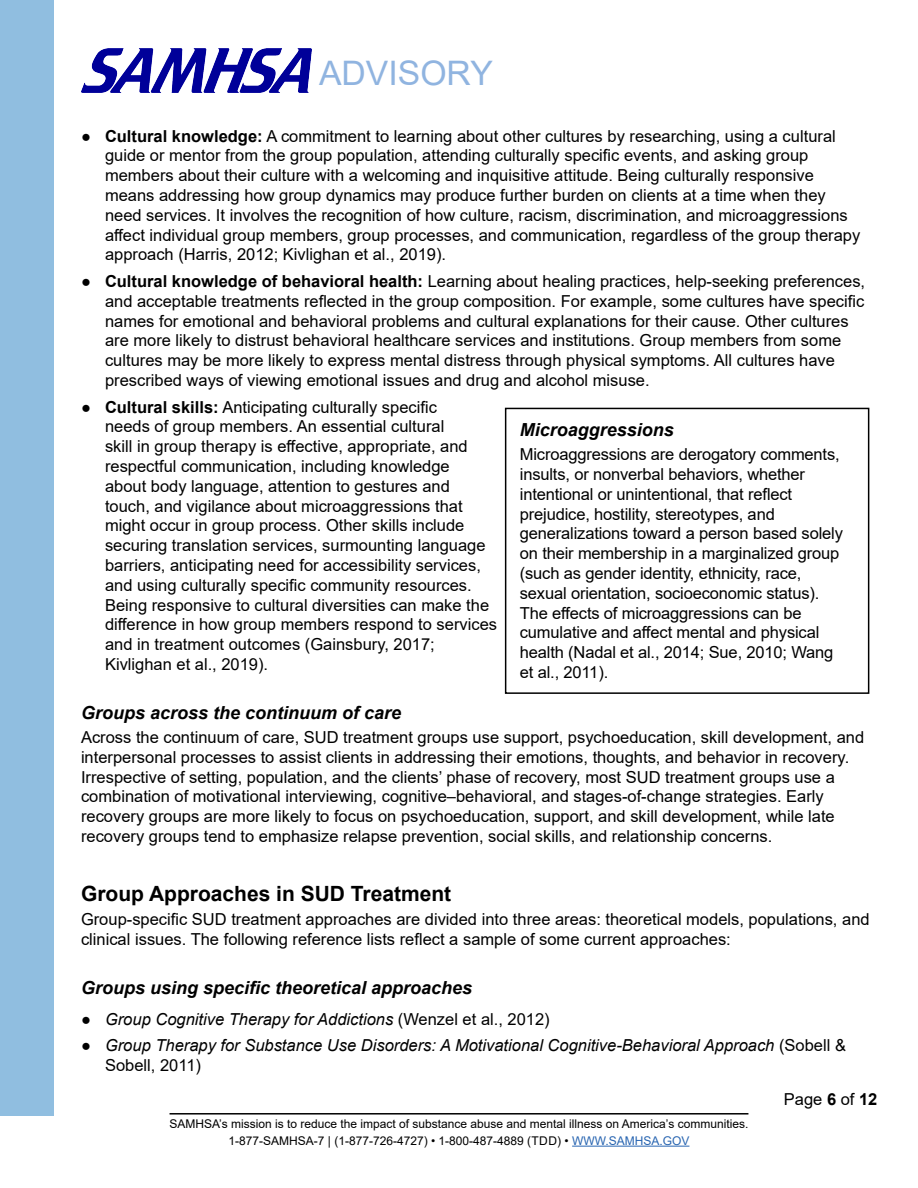
<style>
.page{position:relative;width:918px;height:1188px;background:#fff}
.page>*{position:absolute;margin:0;border:0;box-sizing:border-box;transform-origin:0 0}
.t1{font:33.75px "Arial";color:#90b4e0}
.head_1{font:700 21px "Arial";color:#000}
.head_2{font:italic 700 18px "Arial";color:#000}
.box_title{font:italic 700 18px "Arial";color:#000}
.Body{font:16.5px/19.8px "Arial";color:#000}
.box_text_no_italics{font:16.5px/19.8px "Arial";letter-spacing:-.01em;color:#000}
.t2{font:italic 16.5px/19.8px "Arial";color:#000}
.t3{font:12px/16.8px "Arial";color:#000;text-align:center}
.s1{font-weight:700}
.s2{font-weight:700;font-style:normal}
.s3{font-style:normal}
.s4{color:#2865b1}
</style>
<div class="page">
<div style="left:0;top:0;width:54px;height:1115px;background:#90bee0"></div>
<img style="left:82px;top:49px;width:229px;height:44px">
<hr style="left:170px;top:1113px;width:578px;height:2px;background:#000">
<hr style="left:572px;top:1146px;width:117px;height:1px;background:#2865b1">
<div style="left:505px;top:408px;width:364px;height:286px;border:2px solid #000"></div>
<h1 class="t1" style="left:319px;top:50px;width:175px">ADVISORY</h1>
<p class="Body" style="left:105px;top:126px;width:757px;text-indent:-24px"><span class="s1">● Cultural knowledge:</span> A commitment to learning about other cultures by researching, using a cultural guide or mentor from the group population, attending culturally specific events, and asking group members about their culture with a welcoming and inquisitive attitude. Being culturally responsive means addressing how group dynamics may produce further burden on clients at a time when they need services. It involves the recognition of how culture, racism, discrimination, and microaggressions affect individual group members, group processes, and communication, regardless of the group therapy approach (Harris, 2012; Kivlighan et al., 2019).</p>
<p class="Body" style="left:105px;top:271px;width:762px;text-indent:-24px"><span class="s1">● Cultural knowledge of behavioral health:</span> Learning about healing practices, help-seeking preferences, and acceptable treatments reflected in the group composition. For example, some cultures have specific names for emotional and behavioral problems and cultural explanations for their cause. Other cultures are more likely to distrust behavioral healthcare services and institutions. Group members from some cultures may be more likely to express mental distress through physical symptoms. All cultures have prescribed ways of viewing emotional issues and drug and alcohol misuse.</p>
<p class="Body" style="left:105px;top:397px;width:394px;text-indent:-24px"><span class="s1">● Cultural skills:</span> Anticipating culturally specific<br>needs of group members. An essential cultural<br>skill in group therapy is effective, appropriate, and respectful communication, including knowledge<br>about body language, attention to gestures and touch, and vigilance about microaggressions that might occur in group process. Other skills include securing translation services, surmounting language barriers, anticipating need for accessibility services, and using culturally specific community resources.<br>Being responsive to cultural diversities can make the difference in how group members respond to services and in treatment outcomes (Gainsbury, 2017; Kivlighan et al., 2019).</p>
<p class="head_2" style="left:81px;top:700px;width:322px">Groups across the continuum of care</p>
<p class="Body" style="left:81px;top:727px;width:785px">Across the continuum of care, SUD treatment groups use support, psychoeducation, skill development, and interpersonal processes to assist clients in addressing their emotions, thoughts, and behavior in recovery.<br>Irrespective of setting, population, and the clients’ phase of recovery, most SUD treatment groups use a combination of motivational interviewing, cognitive–behavioral, and stages-of-change strategies. Early recovery groups are more likely to focus on psychoeducation, support, and skill development, while late recovery groups tend to emphasize relapse prevention, social skills, and relationship concerns.</p>
<p class="box_title" style="left:520px;top:417px;width:156px">Microaggressions</p>
<p class="box_text_no_italics" style="left:520px;top:444px;width:325px">Microaggressions are derogatory comments, insults, or nonverbal behaviors, whether intentional or unintentional, that reflect prejudice, hostility, stereotypes, and generalizations toward a person based solely on their membership in a marginalized group (such as gender identity, ethnicity, race, sexual orientation, socioeconomic status).<br>The effects of microaggressions can be cumulative and affect mental and physical health (Nadal et al., 2014; Sue, 2010; Wang et al., 2011).</p>
<p class="head_1" style="left:81px;top:879px;width:372px">Group Approaches in SUD Treatment</p>
<p class="Body" style="left:81px;top:909px;width:790px">Group-specific SUD treatment approaches are divided into three areas: theoretical models, populations, and clinical issues. The following reference lists reflect a sample of some current approaches:</p>
<p class="head_2" style="left:81px;top:975px;width:393px">Groups using specific theoretical approaches</p>
<p class="t2" style="left:81px;top:1009px;width:470px"><span class="s2">●</span> Group Cognitive Therapy for Addictions <span class="s3">(Wenzel et al., 2012)</span></p>
<p class="t2" style="left:105px;top:1036px;width:743px;text-indent:-24px"><span class="s2">●</span> Group Therapy for Substance Use Disorders: A Motivational Cognitive-Behavioral Approach <span class="s3">(Sobell &amp;<br>Sobell, 2011)</span></p>
<p class="t3" style="left:170px;top:1115px;width:580px">SAMHSA’s mission is to reduce the impact of substance abuse and mental illness on America’s communities.<br>1-877-SAMHSA-7 | (1-877-726-4727) • 1-800-487-4889 (TDD) • <span class="s4">WWW.SAMHSA.GOV</span></p>
<p class="Body" style="left:784px;top:1089px;width:95px">Page <span class="s1">6</span> of <span class="s1">12</span></p>
</div>
